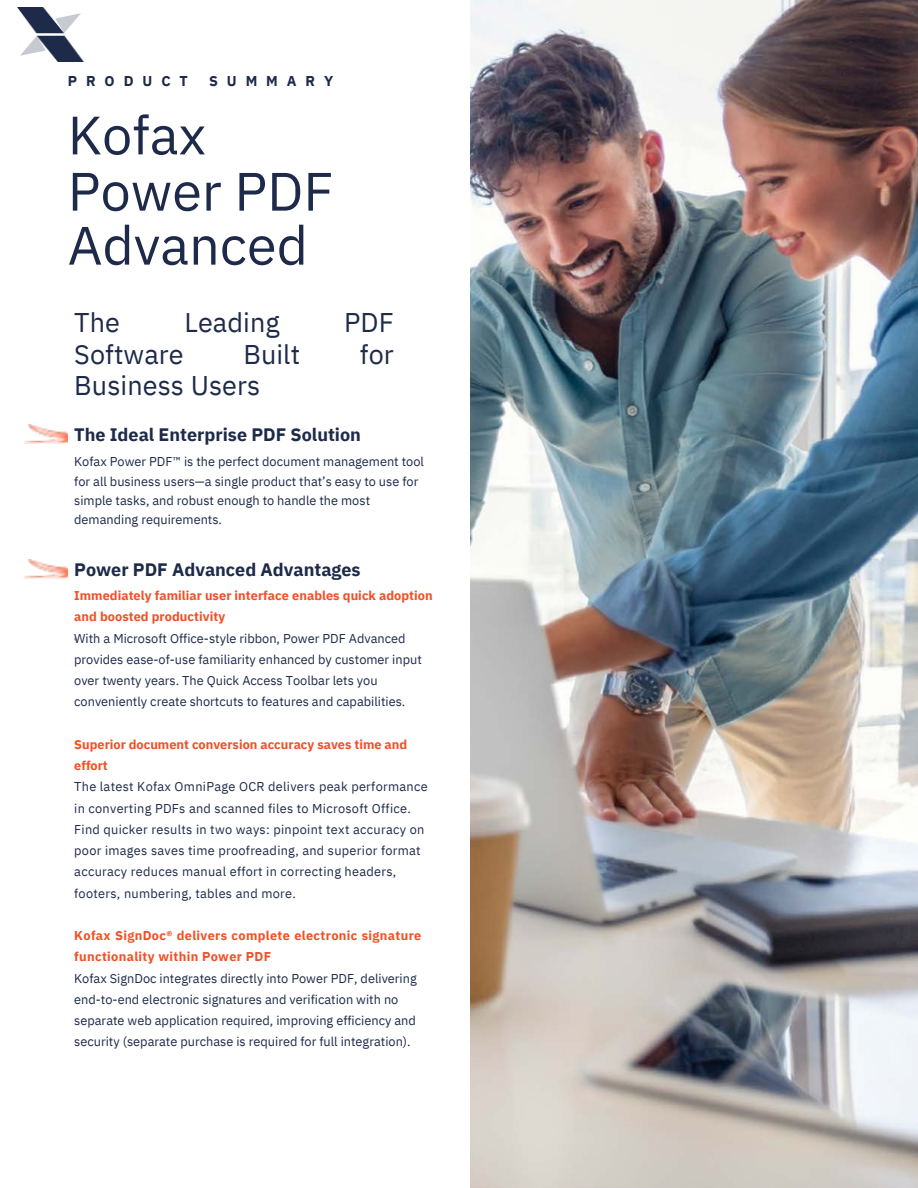
<style>
.page{position:relative;width:918px;height:1188px;background:#fff}
.page>*{position:absolute;margin:0;border:0;box-sizing:border-box;transform-origin:0 0}
.t1{font:54px "IBM Plex Sans";color:#1d2a49}
.t2{font:27px "IBM Plex Sans";letter-spacing:.005em;color:#1d2a49}
.t3{font:700 18px "IBM Plex Sans";color:#1d2a49}
.t4{font:700 14.25px "IBM Plex Sans";letter-spacing:.625em;color:#1d2a49}
.t5{font:12.75px/21.3px "IBM Plex Sans";color:#1d2a49}
.t6{font:12.75px/21.3px "IBM Plex Sans";letter-spacing:.02em;color:#1d2a49}
.t7{font:700 12.75px/21.3px "IBM Plex Sans";letter-spacing:.005em;color:#f15025}
.t8{font:700 12.75px/21.3px "IBM Plex Sans";letter-spacing:.03em;color:#f15025}
.t9{font:7.35px "IBM Plex Sans";color:#354da9}
</style>
<div class="page">
<img style="left:24px;top:559px;width:44px;height:20px">
<img style="left:470px;top:0;width:448px;height:1188px">
<img style="left:24px;top:424px;width:44px;height:20px">
<img style="left:17px;top:8px;width:68px;height:54px">
<p class="t4" style="left:68px;top:71px;width:122px">PRODUCT</p>
<p class="t4" style="left:209px;top:71px;width:126px">SUMMARY</p>
<p class="t1" style="left:68px;top:99px;width:140px">Kofax</p>
<p class="t1" style="left:68px;top:155px;width:267px">Power PDF</p>
<p class="t1" style="left:68px;top:209px;width:242px">Advanced</p>
<p class="t2" style="left:74px;top:305px;width:47px">The</p>
<p class="t2" style="left:184px;top:305px;width:97px">Leading</p>
<p class="t2" style="left:344px;top:305px;width:51px">PDF</p>
<p class="t2" style="left:74px;top:336px;width:111px">Software</p>
<p class="t2" style="left:243px;top:336px;width:58px">Built</p>
<p class="t2" style="left:360px;top:336px;width:35px">for</p>
<p class="t2" style="left:74px;top:368px;width:188px">Business Users</p>
<p class="t3" style="left:74px;top:422px;width:288px">The Ideal Enterprise PDF Solution</p>
<p class="t5" style="left:74px;top:452px;width:351px;line-height:19px">Kofax Power PDF™ is the perfect document management tool for all business users—a single product that’s easy to use for simple tasks, and robust enough to handle the most demanding requirements.</p>
<p class="t3" style="left:74px;top:558px;width:288px">Power PDF Advanced Advantages</p>
<p class="t7" style="left:74px;top:585px;width:360px">Immediately familiar user interface enables quick adoption and boosted productivity</p>
<p class="t5" style="left:74px;top:627px;width:349px">With a Microsoft Office-style ribbon, Power PDF Advanced provides ease-of-use familiarity enhanced by customer input over twenty years. The Quick Access Toolbar lets you conveniently create shortcuts to features and capabilities.</p>
<p class="t9" style="left:74px;top:635px;width:5px">®</p>
<p class="t7" style="left:74px;top:734px;width:334px">Superior document conversion accuracy saves time and effort</p>
<p class="t6" style="left:74px;top:776px;width:355px">The latest Kofax OmniPage OCR delivers peak performance in converting PDFs and scanned files to Microsoft Office.<br>Find quicker results in two ways: pinpoint text accuracy on poor images saves time proofreading, and superior format accuracy reduces manual effort in correcting headers, footers, numbering, tables and more.</p>
<p class="t8" style="left:74px;top:925px;width:349px">Kofax SignDoc® delivers complete electronic signature functionality within Power PDF</p>
<p class="t5" style="left:74px;top:967px;width:344px">Kofax SignDoc integrates directly into Power PDF, delivering end-to-end electronic signatures and verification with no separate web application required, improving efficiency and security (separate purchase is required for full integration).</p>
</div>
